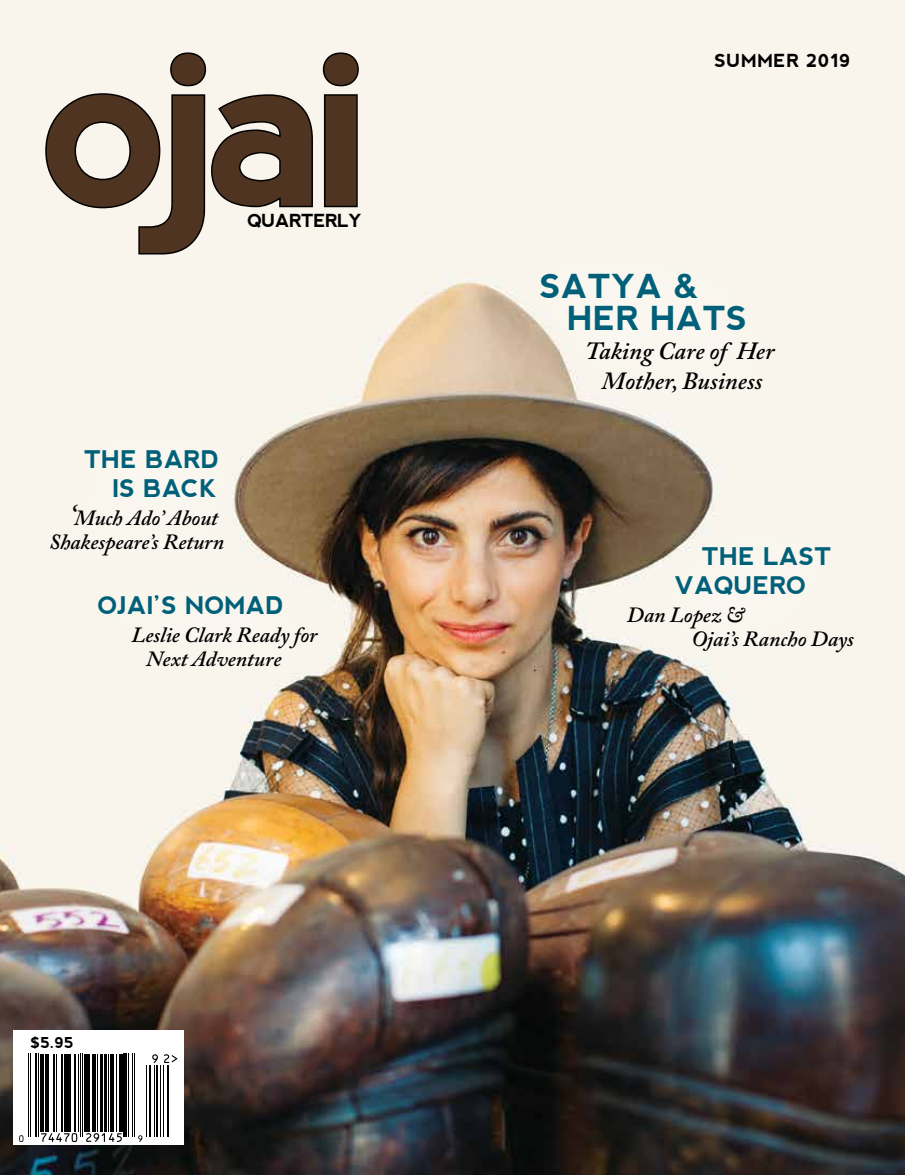
<style>
.page{position:relative;width:905px;height:1175px;background:#fff}
.page>*{position:absolute;margin:0;border:0;box-sizing:border-box;transform-origin:0 0}
.t1{font:700 225px "nevis";color:#4f3421}
.t2{font:700 33px/31.5px "nevis";color:#016079}
.t3{font:italic 600 24.6px/29.5px "Adobe Caslon Pro";color:#000;text-align:center}
.t4{font:700 24.3px/28.3px "nevis";color:#016079;text-align:right}
.t5{font:italic 600 21.6px/24.3px "Adobe Caslon Pro";color:#000}
.t6{font:700 18px "nevis";letter-spacing:.025em;color:#000}
.t7{font:700 18px "nevis";letter-spacing:-.03em;color:#000}
.t8{font:700 15px "nevis";color:#000}
.s1{font-size:29.7px}
</style>
<div class="page">
<img style="left:0;top:0;width:904px;height:1174px">
<svg style="left:44px;top:51px;width:270px;height:205px;background:#e2ded6"></svg>
<svg style="left:321px;top:51px;width:39px;height:158px;background:#cac7bf"></svg>
<div style="left:13px;top:1030px;width:171px;height:115px;background:#fff"></div>
<svg style="left:138px;top:1135px;width:4px;height:7px"></svg>
<svg style="left:19px;top:1135px;width:4px;height:6px"></svg>
<svg style="left:41px;top:1133px;width:36px;height:9px"></svg>
<svg style="left:86px;top:1133px;width:36px;height:9px"></svg>
<hr style="left:28px;top:1053px;width:1px;height:84px;background:#000">
<hr style="left:31px;top:1053px;width:1px;height:84px;background:#000">
<hr style="left:35px;top:1053px;width:2px;height:84px;background:#000">
<hr style="left:38px;top:1053px;width:1px;height:84px;background:#000">
<hr style="left:41px;top:1053px;width:3px;height:78px;background:#000">
<hr style="left:45px;top:1053px;width:2px;height:78px;background:#000">
<hr style="left:48px;top:1053px;width:1px;height:78px;background:#000">
<hr style="left:53px;top:1053px;width:2px;height:78px;background:#000">
<hr style="left:56px;top:1053px;width:1px;height:78px;background:#000">
<hr style="left:61px;top:1053px;width:2px;height:78px;background:#000">
<hr style="left:64px;top:1053px;width:3px;height:78px;background:#000">
<hr style="left:69px;top:1053px;width:2px;height:78px;background:#000">
<hr style="left:74px;top:1053px;width:2px;height:78px;background:#000">
<hr style="left:78px;top:1053px;width:1px;height:78px;background:#000">
<hr style="left:80px;top:1053px;width:1px;height:84px;background:#000">
<hr style="left:82px;top:1053px;width:1px;height:84px;background:#000">
<hr style="left:84px;top:1053px;width:2px;height:78px;background:#000">
<hr style="left:88px;top:1053px;width:2px;height:78px;background:#000">
<hr style="left:92px;top:1053px;width:3px;height:78px;background:#000">
<hr style="left:97px;top:1053px;width:1px;height:78px;background:#000">
<hr style="left:100px;top:1053px;width:2px;height:78px;background:#000">
<hr style="left:105px;top:1053px;width:2px;height:78px;background:#000">
<hr style="left:108px;top:1053px;width:1px;height:78px;background:#000">
<hr style="left:110px;top:1053px;width:3px;height:78px;background:#000">
<hr style="left:116px;top:1053px;width:1px;height:78px;background:#000">
<hr style="left:119px;top:1053px;width:3px;height:78px;background:#000">
<hr style="left:124px;top:1053px;width:3px;height:84px;background:#000">
<hr style="left:128px;top:1053px;width:1px;height:84px;background:#000">
<hr style="left:132px;top:1053px;width:1px;height:84px;background:#000">
<hr style="left:134px;top:1053px;width:1px;height:84px;background:#000">
<svg style="left:152px;top:1054px;width:6px;height:9px"></svg>
<hr style="left:146px;top:1065px;width:1px;height:72px;background:#000">
<hr style="left:148px;top:1065px;width:2px;height:72px;background:#000">
<hr style="left:154px;top:1065px;width:1px;height:72px;background:#000">
<hr style="left:156px;top:1065px;width:2px;height:72px;background:#000">
<hr style="left:160px;top:1065px;width:1px;height:72px;background:#000">
<hr style="left:163px;top:1065px;width:1px;height:72px;background:#000">
<hr style="left:166px;top:1065px;width:2px;height:72px;background:#000">
<svg style="left:164px;top:1054px;width:13px;height:9px"></svg>
<svg style="left:494px;top:224px;width:322px;height:214px;fill:#f9f5ec"></svg>
<svg style="left:52px;top:546px;width:307px;height:169px;background:#dfd8cd"></svg>
<div style="left:7px;top:401px;width:260px;height:199px;background:#f9f5ed"></div>
<svg style="left:584px;top:498px;width:312px;height:198px;background:#d5d0c7"></svg>
<h1 class="t1" style="left:42px;top:-3px;width:331px">ojai</h1>
<p class="t7" style="left:248px;top:210px;width:116px">QUARTERLY</p>
<p class="t4" style="left:84px;top:445px;width:137px">THE BARD<br>IS BACK</p>
<p class="t5" style="left:49px;top:505px;width:177px;text-align:right"><span class="s1">‘</span>Much Ado’ About<br>Shakespeare’s Return</p>
<p class="t4" style="left:98px;top:590px;width:188px">OJAI’S NOMAD</p>
<p class="t5" style="left:146px;top:622px;width:172px;text-indent:-15px">Leslie Clark Ready for<br>Next Adventure</p>
<p class="t8" style="left:30px;top:1033px;width:45px">$5.95</p>
<p class="t6" style="left:714px;top:50px;width:138px">SUMMER 2019</p>
<h2 class="t2" style="left:567px;top:271px;width:182px;text-indent:-27px">SATYA &amp;<br>HER HATS</h2>
<p class="t3" style="left:585px;top:336px;width:191px">Taking Care of Her<br>Mother, Business</p>
<p class="t4" style="left:675px;top:542px;width:158px;text-align:left;text-indent:27px">THE LAST<br>VAQUERO</p>
<p class="t5" style="left:691px;top:602px;width:164px;text-indent:-64px">Dan Lopez &amp;<br>Ojai’s Rancho Days</p>
</div>
